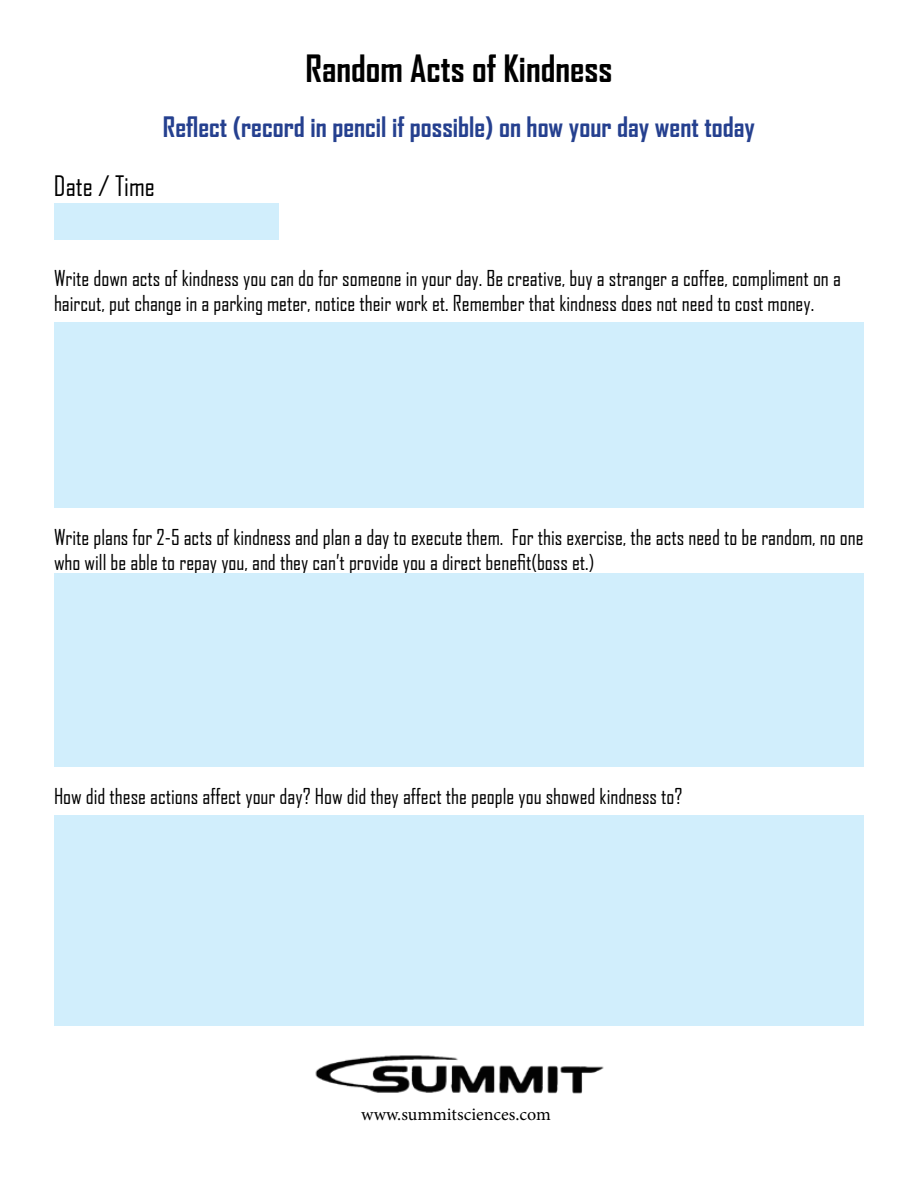
<style>
.page{position:relative;width:918px;height:1188px;background:#fff}
.page>*{position:absolute;margin:0;border:0;box-sizing:border-box;transform-origin:0 0}
.t1{font:700 36px "Agency FB";color:#000}
.t2{font:700 27px "Agency FB";color:#25408f}
.t3{font:27px "Agency FB";color:#000}
.t4{font:21px/25.2px "Agency FB";color:#000}
.t5{font:18px "Minion Pro";color:#000}
</style>
<div class="page">
<div style="left:54px;top:203px;width:225px;height:37px;background:#d1eefc"></div>
<div style="left:54px;top:322px;width:810px;height:186px;background:#d1eefc"></div>
<div style="left:54px;top:573px;width:810px;height:194px;background:#d1eefc"></div>
<div style="left:54px;top:816px;width:810px;height:210px;background:#d1eefc"></div>
<img style="left:315px;top:1055px;width:289px;height:39px">
<h1 class="t1" style="left:305px;top:46px;width:309px">Random Acts of Kindness</h1>
<p class="t2" style="left:163px;top:110px;width:594px">Reflect (record in pencil if possible) on how your day went today</p>
<p class="t3" style="left:54px;top:170px;width:102px">Date / Time</p>
<p class="t4" style="left:54px;top:265px;width:788px">Write down acts of kindness you can do for someone in your day. Be creative, buy a stranger a coffee, compliment on a haircut, put change in a parking meter, notice their work et. Remember that kindness does not need to cost money.</p>
<p class="t4" style="left:54px;top:524px;width:811px">Write plans for 2-5 acts of kindness and plan a day to execute them. For this exercise, the acts need to be random, no one who will be able to repay you, and they can’t provide you a direct benefit(boss et.)</p>
<p class="t4" style="left:54px;top:784px;width:630px">How did these actions affect your day? How did they affect the people you showed kindness to?</p>
<p class="t5" style="left:361px;top:1102px;width:191px">www.summitsciences.com</p>
</div>
